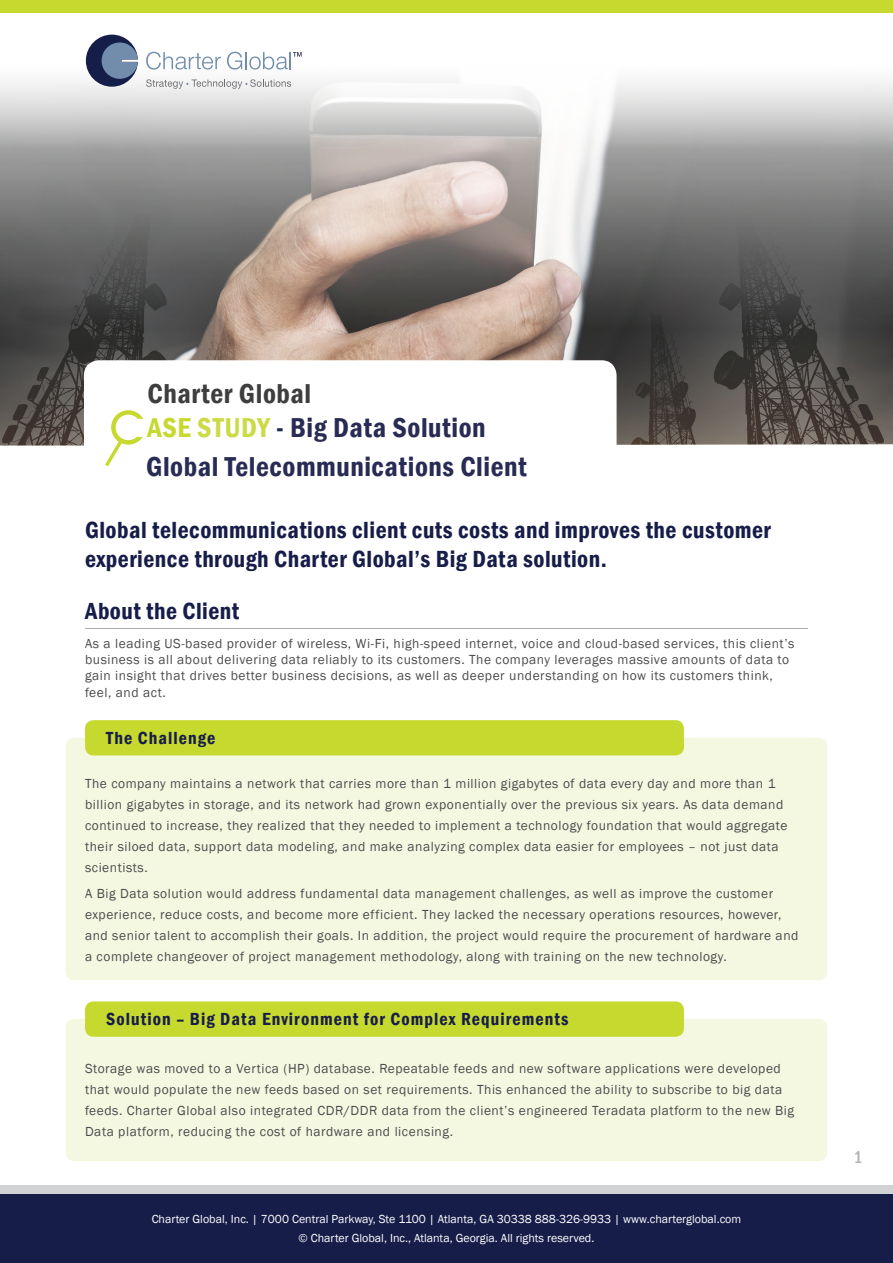
<style>
.page{position:relative;width:893px;height:1263px;background:#fff}
.page>*{position:absolute;margin:0;border:0;box-sizing:border-box;transform-origin:0 0}
.t1{font:600 condensed 28.05px/33.8px "Franklin Gothic";letter-spacing:.02em;color:#282c54}
.t2{font:600 condensed 24px/28.8px "Franklin Gothic";letter-spacing:.02em;color:#171d49}
.t3{font:600 condensed 18px "Franklin Gothic";letter-spacing:.06em;color:#171d49}
.t4{font:500 condensed 18px "Franklin Gothic";color:#b2b3b7}
.t5{font:13.5px/21px "Franklin Gothic";letter-spacing:.04em;color:#4b4c4d}
.t6{font:12px/19.5px "Franklin Gothic";color:#fff;text-align:center}
.s1{color:#3e3e3f}
.s2{color:#c6d92f}
.s3{color:#cbdb45}
</style>
<div class="page">
<img style="left:0;top:215px;width:893px;height:231px">
<svg style="left:0;top:34px;width:893px;height:181px"></svg>
<div style="left:66px;top:738px;width:761px;height:242px;background:#f4f8e1;border-radius:9px"></div>
<div style="left:66px;top:1019px;width:761px;height:142px;background:#f4f8e1;border-radius:9px"></div>
<div style="left:85px;top:720px;width:599px;height:35px;background:#c6d92f;border-radius:9px"></div>
<div style="left:85px;top:1001px;width:599px;height:36px;background:#c6d92f;border-radius:9px"></div>
<div style="left:0;top:1194px;width:893px;height:69px;background:#171d49"></div>
<div style="left:0;top:1185px;width:893px;height:9px;background:#d1d2d4"></div>
<div style="left:0;top:0;width:893px;height:13px;background:#c6d92f"></div>
<svg style="left:84px;top:360px;width:533px;height:86px"></svg>
<svg style="left:102px;top:409px;width:42px;height:58px"></svg>
<hr style="left:85px;top:628px;width:723px;height:1px;background:#a8a9ad">
<div style="left:86px;top:35px;width:52px;height:52px;background:#151e48;border-radius:26px"></div>
<div style="left:102px;top:42px;width:36px;height:37px;background:#728dac;border-radius:18px"></div>
<svg style="left:146px;top:52px;width:75px;height:18px"></svg>
<svg style="left:227px;top:52px;width:75px;height:18px"></svg>
<svg style="left:146px;top:79px;width:145px;height:10px"></svg>
<h1 class="t1" style="left:148px;top:377px;width:339px"><span class="s1">Charter Global<br></span><span class="s2">ASE</span> <span class="s3">STUDY</span> - Big Data Solution</h1>
<h1 class="t1" style="left:146px;top:449px;width:382px">Global Telecommunications Client</h1>
<h2 class="t2" style="left:85px;top:515px;width:687px">Global telecommunications client cuts costs and improves the customer experience through Charter Global’s Big Data solution.</h2>
<h2 class="t2" style="left:85px;top:596px;width:156px">About the Client</h2>
<p class="t5" style="left:85px;top:636px;width:711px;line-height:16.2px">As a leading US-based provider of wireless, Wi-Fi, high-speed internet, voice and cloud-based services, this client’s business is all about delivering data reliably to its customers. The company leverages massive amounts of data to gain insight that drives better business decisions, as well as deeper understanding on how its customers think, feel, and act.</p>
<h3 class="t3" style="left:106px;top:726px;width:111px">The Challenge</h3>
<p class="t5" style="left:85px;top:773px;width:704px">The company maintains a network that carries more than 1 million gigabytes of data every day and more than 1 billion gigabytes in storage, and its network had grown exponentially over the previous six years. As data demand continued to increase, they realized that they needed to implement a technology foundation that would aggregate their siloed data, support data modeling, and make analyzing complex data easier for employees – not just data scientists.</p>
<p class="t5" style="left:85px;top:883px;width:715px">A Big Data solution would address fundamental data management challenges, as well as improve the customer experience, reduce costs, and become more efficient. They lacked the necessary operations resources, however, and senior talent to accomplish their goals. In addition, the project would require the procurement of hardware and a complete changeover of project management methodology, along with training on the new technology.</p>
<h3 class="t3" style="left:106px;top:1007px;width:464px">Solution – Big Data Environment for Complex Requirements</h3>
<p class="t5" style="left:85px;top:1058px;width:711px">Storage was moved to a Vertica (HP) database. Repeatable feeds and new software applications were developed that would populate the new feeds based on set requirements. This enhanced the ability to subscribe to big data feeds. Charter Global also integrated CDR/DDR data from the client’s engineered Teradata platform to the new Big Data platform, reducing the cost of hardware and licensing.</p>
<p class="t6" style="left:152px;top:1209px;width:591px">Charter Global, Inc. | 7000 Central Parkway, Ste 1100 | Atlanta, GA 30338 888-326-9933 | www.charterglobal.com © Charter Global, Inc., Atlanta, Georgia. All rights reserved.</p>
<h3 class="t4" style="left:853px;top:1145px;width:11px">1</h3>
</div>
